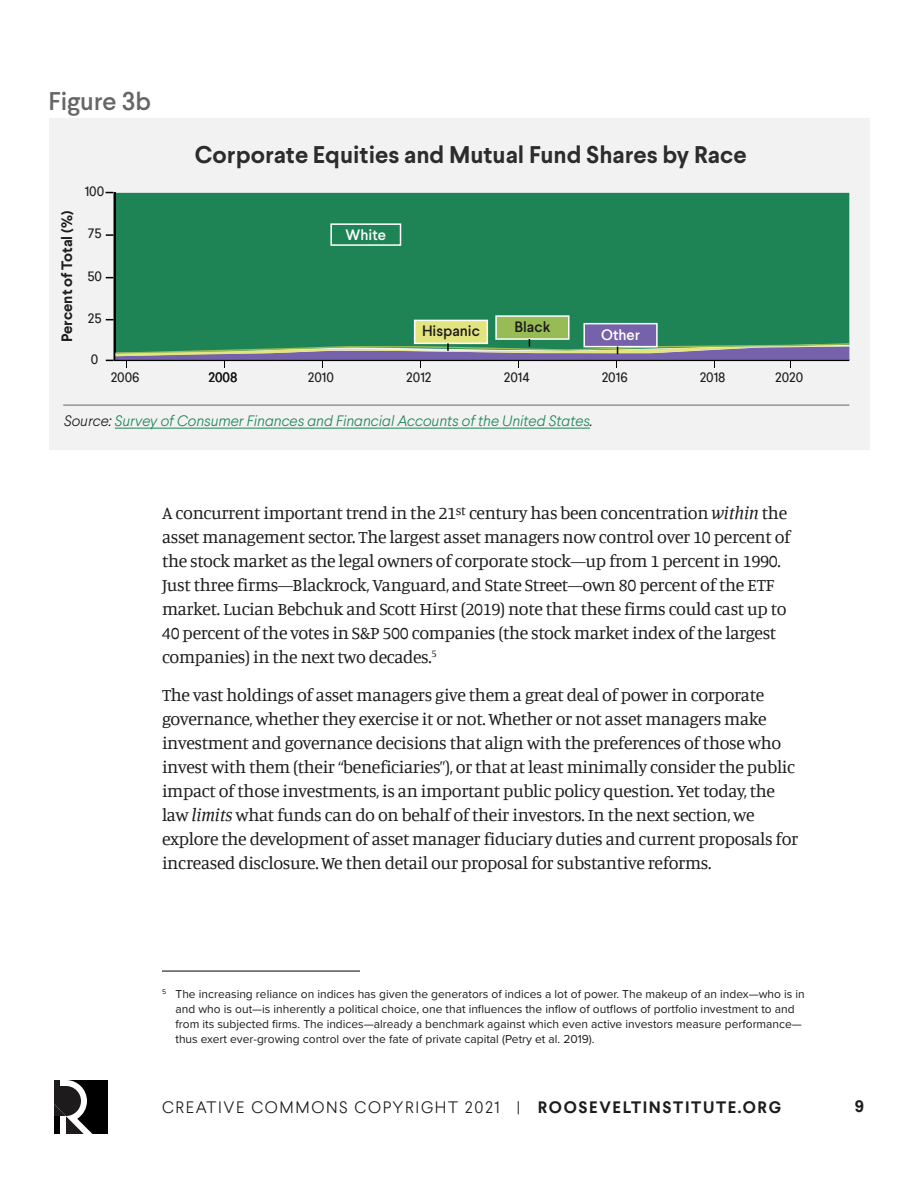
<style>
.page{position:relative;width:918px;height:1188px;background:#fff}
.page>*{position:absolute;margin:0;border:0;box-sizing:border-box;transform-origin:0 0}
.t1{font:500 25.5px "Larsseit";color:#666}
.t2{font:700 24px "Larsseit";color:#2d2b2d}
.t3{font:18px/24px "Manuale";letter-spacing:-.02em;color:#1d1b1b}
.t4{font:300 16.5px "Larsseit";letter-spacing:.1em;color:#1d1b1b}
.t5{font:700 16.5px "Larsseit";color:#1d1b1b}
.t6{font:italic 300 15px "Larsseit";color:#1e8456}
.t7{font:700 15px "Larsseit";color:#1d1b1b}
.t8{font:500 15px "Larsseit";color:#1d1b1b}
.t9{font:500 15px "Larsseit";color:#fff}
.t10{font:13.5px "Larsseit";color:#1d1b1b}
.t11{font:12px/15px "Proxima Nova";color:#1d1b1b}
.s1{color:#1d1b1b}
.s2{font-style:italic}
.s3{font-weight:700}
</style>
<div class="page">
<svg style="left:54px;top:1080px;width:54px;height:54px"></svg>
<hr style="left:162px;top:971px;width:198px;height:1px;background:#000">
<div style="left:49px;top:118px;width:820px;height:331px;background:#f2f2f2"></div>
<hr style="left:63px;top:405px;width:786px;height:1px;background:#666">
<hr style="left:115px;top:428px;width:475px;height:1px;background:#1e8456">
<div style="left:113px;top:191px;width:737px;height:148px;background:#1e8456"></div>
<svg style="left:106px;top:234px;width:8px;height:2px"></svg>
<div style="left:330px;top:223px;width:71px;height:23px;background:#1e8456;border:2px solid #fff"></div>
<div style="left:414px;top:320px;width:74px;height:24px;background:#e2e47e;border:2px solid #fff"></div>
<div style="left:495px;top:315px;width:75px;height:25px;background:#97bc56;border:2px solid #fff"></div>
<div style="left:583px;top:323px;width:75px;height:24px;background:#7661ab;border:2px solid #fff"></div>
<svg style="left:106px;top:339px;width:744px;height:29px"></svg>
<h1 class="t1" style="left:49px;top:84px;width:104px">Figure 3b</h1>
<p class="t7" style="left:57px;top:342px;width:133px;rotate:-90deg">Percent of Total (%)</p>
<p class="t10" style="left:85px;top:182px;width:21px">100</p>
<p class="t10" style="left:88px;top:225px;width:15px">75</p>
<p class="t10" style="left:87px;top:267px;width:16px">50</p>
<p class="t10" style="left:88px;top:309px;width:15px">25</p>
<p class="t10" style="left:91px;top:350px;width:9px">0</p>
<h2 class="t2" style="left:195px;top:138px;width:553px">Corporate Equities and Mutual Fund Shares by Race</h2>
<p class="t9" style="left:346px;top:225px;width:42px">White</p>
<p class="t8" style="left:422px;top:321px;width:59px">Hispanic</p>
<p class="t8" style="left:515px;top:317px;width:37px">Black</p>
<p class="t9" style="left:601px;top:324px;width:40px">Other</p>
<p class="t10" style="left:111px;top:369px;width:30px">2006</p>
<p class="t10" style="left:209px;top:369px;width:30px">2008</p>
<p class="t10" style="left:308px;top:369px;width:28px">2010</p>
<p class="t10" style="left:406px;top:369px;width:27px">2012</p>
<p class="t10" style="left:504px;top:369px;width:27px">2014</p>
<p class="t10" style="left:602px;top:369px;width:27px">2016</p>
<p class="t10" style="left:700px;top:369px;width:27px">2018</p>
<p class="t10" style="left:775px;top:369px;width:30px">2020</p>
<p class="t6" style="left:64px;top:412px;width:530px"><span class="s1">Source:</span> Survey of Consumer Finances and Financial Accounts of the United States<span class="s1">.</span></p>
<p class="t3" style="left:162px;top:501px;width:630px">A concurrent important trend in the 21<sup>st</sup> century has been concentration <span class="s2">within</span> the asset management sector. The largest asset managers now control over 10 percent of the stock market as the legal owners of corporate stock—up from 1 percent in 1990.<br>Just three firms—Blackrock, Vanguard, and State Street—own 80 percent of the ETF market. Lucian Bebchuk and Scott Hirst (2019) note that these firms could cast up to 40 percent of the votes in S&amp;P 500 companies (the stock market index of the largest companies) in the next two decades.<sup>5</sup></p>
<p class="t3" style="left:162px;top:682px;width:638px">The vast holdings of asset managers give them a great deal of power in corporate governance, whether they exercise it or not. Whether or not asset managers make investment and governance decisions that align with the preferences of those who invest with them (their “beneficiaries”), or that at least minimally consider the public impact of those investments, is an important public policy question. Yet today, the law <span class="s2">limits</span> what funds can do on behalf of their investors. In the next section, we explore the development of asset manager fiduciary duties and current proposals for increased disclosure. We then detail our proposal for substantive reforms.</p>
<p class="t11" style="left:175px;top:986px;width:631px;text-indent:-13px"><sup>5</sup> The increasing reliance on indices has given the generators of indices a lot of power. The makeup of an index—who is in and who is out—is inherently a political choice, one that influences the inflow of outflows of portfolio investment to and from its subjected firms. The indices—already a benchmark against which even active investors measure performance— thus exert ever-growing control over the fate of private capital (Petry et al. 2019).</p>
<p class="t4" style="left:162px;top:1096px;width:621px">CREATIVE COMMONS COPYRIGHT 2021 | <span class="s3">ROOSEVELTINSTITUTE.ORG</span></p>
<p class="t5" style="left:855px;top:1096px;width:11px">9</p>
</div>
